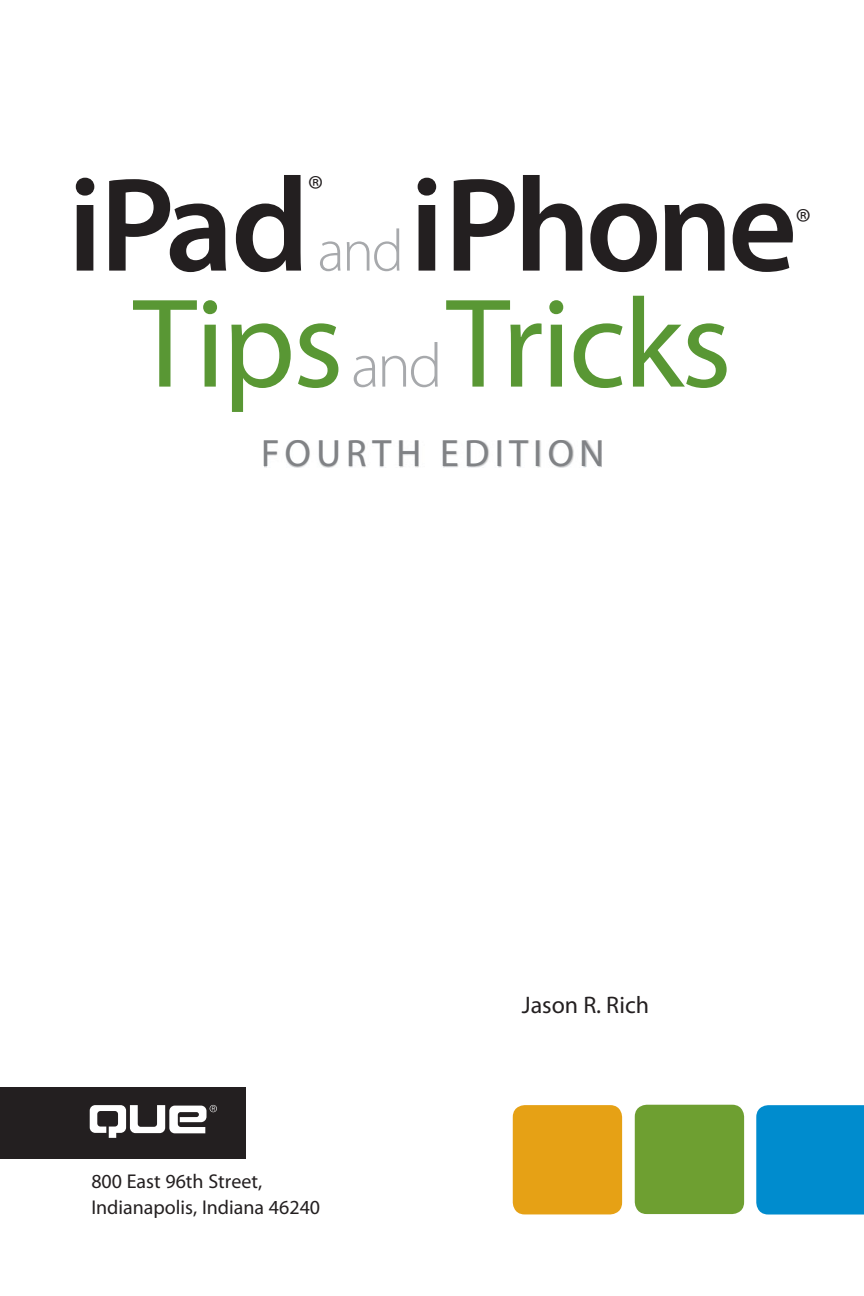
<style>
.page{position:relative;width:864px;height:1296px;background:#fff}
.page>*{position:absolute;margin:0;border:0;box-sizing:border-box;transform-origin:0 0}
.t1{font:600 134.6px "Myriad Pro";letter-spacing:-.04em;color:#231f20}
.t2{font:128px "Myriad Pro";letter-spacing:-.02em;color:#599734}
.t3{font:300 59.4px "Myriad Pro";color:#a7a9ac}
.t4{font:300 39.6px "Myriad Pro";color:#231f20}
.t5{font:38px "Myriad Pro";letter-spacing:.14em;color:#808285}
.t6{font:24px "Myriad Pro";color:#231f20}
.t7{font:20px/26px "Myriad Pro";color:#231f20}
.s1{font-weight:300;font-size:62.8px;color:#a7a9ac}
</style>
<div class="page">
<div style="left:513px;top:1105px;width:109px;height:109px;background:#e6a115;border-radius:12px"></div>
<div style="left:635px;top:1105px;width:109px;height:109px;background:#6e9f31;border-radius:12px"></div>
<div style="left:756px;top:1105px;width:108px;height:110px;background:#008cce"></div>
<img style="left:264px;top:440px;width:338px;height:27px">
<div style="left:0;top:1087px;width:245px;height:72px;background:#231f20"></div>
<svg style="left:90px;top:1105px;width:127px;height:33px"></svg>
<h1 class="t1" style="left:68px;top:145px;width:243px">iPad</h1>
<h3 class="t4" style="left:308px;top:175px;width:17px">®</h3>
<h3 class="t3" style="left:318px;top:228px;width:88px">and</h3>
<h1 class="t1" style="left:410px;top:145px;width:389px">iPhone</h1>
<h3 class="t4" style="left:796px;top:208px;width:17px">®</h3>
<h2 class="t2" style="left:133px;top:295px;width:600px">Tips <span class="s1">and</span>Tricks</h2>
<h3 class="t5" style="left:261px;top:439px;width:345px">FOURTH EDITION</h3>
<p class="t7" style="left:91px;top:1171px;width:230px">800 East 96th Street,<br>Indianapolis, Indiana 46240</p>
<p class="t6" style="left:522px;top:996px;width:129px">Jason R. Rich</p>
</div>
